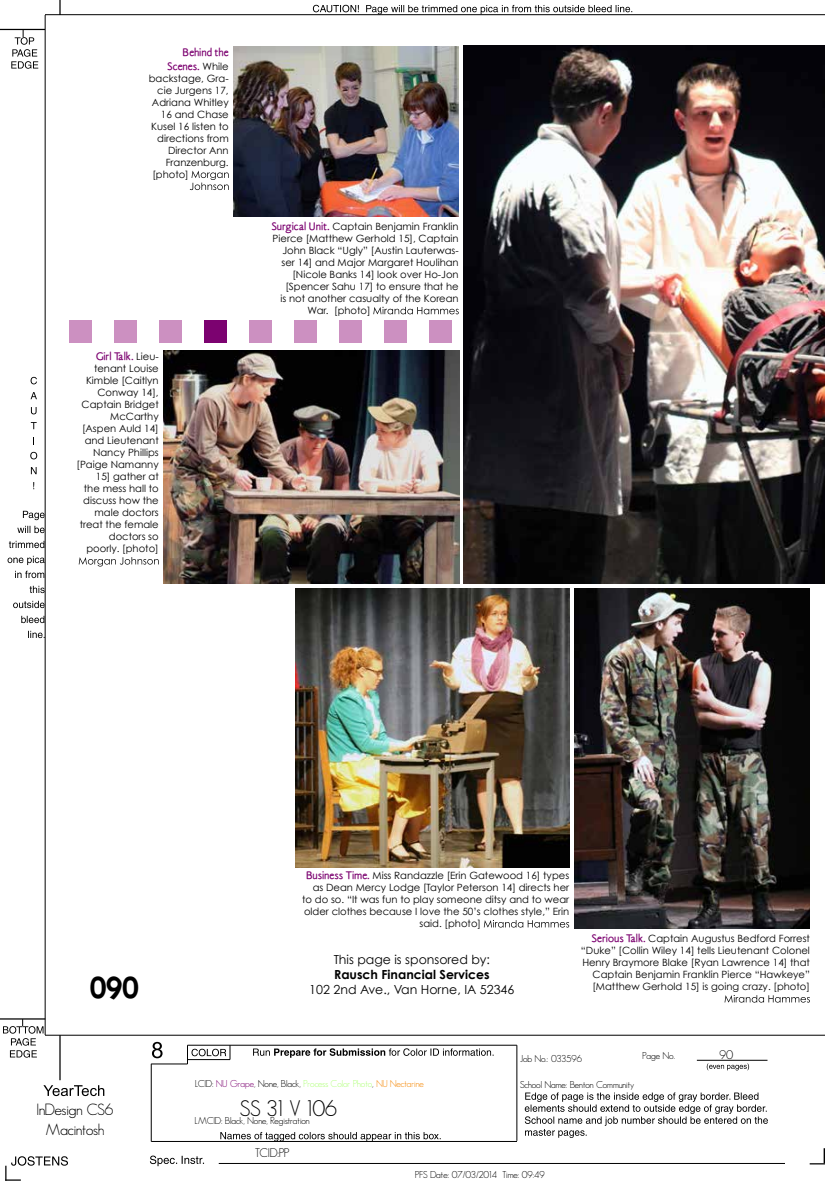
<style>
.page{position:relative;width:825px;height:1185px;background:#fff}
.page>*{position:absolute;margin:0;border:0;box-sizing:border-box;transform-origin:0 0}
.t1{font:500 30px "AYT Elegance";color:#000}
.t2{font:500 22.5px "AYT Maximo";color:#000}
.t3{font:500 16.25px/19.5px "AYT Maximo";color:#000;text-align:center}
.t4{font:12.5px "Century Gothic";color:#000}
.t5{font:700 12.5px "Century Gothic";color:#000}
.t6{font:500 12.5px "AYT Maximo";color:#000}
.t7{font:700 11.25px/13.5px "AYT Ebony";color:#7c0270;text-align:right}
.t8{font:10px/12px "Century Gothic";color:#000;text-align:right}
.t9{font:500 10px "AYT Maximo";color:#000}
.s1{font-family:"Century Gothic";font-weight:400;font-size:10px;color:#000}
.s2{font-family:"AYT Ebony";font-weight:700;font-size:11.25px;color:#7c0270}
.s3{color:#7c0270}
.s4{color:#afff78}
.s5{color:#f58600}
</style>
<div class="page">
<svg style="left:810px;top:1148px;width:15px;height:16px"></svg>
<svg style="left:59px;top:0;width:2px;height:14px"></svg>
<hr style="left:0;top:29px;width:45px;height:1px;background:#000">
<hr style="left:0;top:1018px;width:45px;height:2px;background:#000">
<hr style="left:59px;top:1035px;width:2px;height:45px;background:#000">
<hr style="left:151px;top:1141px;width:366px;height:1px;background:#000">
<hr style="left:151px;top:1064px;width:37px;height:1px;background:#000">
<hr style="left:188px;top:1045px;width:329px;height:1px;background:#000">
<hr style="left:151px;top:1064px;width:1px;height:77px;background:#000">
<hr style="left:517px;top:1045px;width:1px;height:96px;background:#000">
<hr style="left:697px;top:1060px;width:71px;height:1px;background:#000">
<hr style="left:219px;top:1163px;width:566px;height:1px;background:#000">
<hr style="left:45px;top:1035px;width:780px;height:1px;background:#000">
<hr style="left:45px;top:14px;width:780px;height:1px;background:#000">
<hr style="left:45px;top:15px;width:1px;height:1020px;background:#000">
<svg style="left:313px;top:5px;width:319px;height:9px"></svg>
<svg style="left:11px;top:30px;width:27px;height:39px"></svg>
<svg style="left:3px;top:1019px;width:41px;height:39px"></svg>
<svg style="left:31px;top:377px;width:6px;height:7px"></svg>
<svg style="left:31px;top:392px;width:6px;height:7px"></svg>
<svg style="left:31px;top:407px;width:6px;height:7px"></svg>
<svg style="left:31px;top:422px;width:6px;height:7px"></svg>
<svg style="left:30px;top:452px;width:7px;height:7px"></svg>
<svg style="left:31px;top:467px;width:6px;height:7px"></svg>
<svg style="left:5px;top:1156px;width:63px;height:25px"></svg>
<svg style="left:150px;top:1156px;width:54px;height:10px"></svg>
<svg style="left:220px;top:1132px;width:221px;height:9px"></svg>
<svg style="left:707px;top:1063px;width:42px;height:7px"></svg>
<svg style="left:525px;top:1092px;width:243px;height:46px"></svg>
<svg style="left:23px;top:511px;width:22px;height:9px"></svg>
<svg style="left:17px;top:526px;width:28px;height:7px"></svg>
<svg style="left:9px;top:541px;width:35px;height:7px"></svg>
<svg style="left:8px;top:556px;width:37px;height:9px"></svg>
<svg style="left:15px;top:571px;width:29px;height:7px"></svg>
<svg style="left:30px;top:586px;width:15px;height:7px"></svg>
<svg style="left:13px;top:601px;width:32px;height:7px"></svg>
<svg style="left:21px;top:616px;width:23px;height:7px"></svg>
<svg style="left:28px;top:631px;width:17px;height:7px"></svg>
<svg style="left:253px;top:1048px;width:241px;height:10px"></svg>
<svg style="left:152px;top:1042px;width:11px;height:16px"></svg>
<svg style="left:43px;top:1085px;width:61px;height:11px"></svg>
<svg style="left:187px;top:1045px;width:44px;height:19px"></svg>
<div style="left:429px;top:321px;width:23px;height:22px;background:#cc90c1"></div>
<div style="left:384px;top:321px;width:23px;height:22px;background:#cc90c1"></div>
<div style="left:339px;top:321px;width:23px;height:22px;background:#cc90c1"></div>
<div style="left:204px;top:321px;width:23px;height:22px;background:#7c0270"></div>
<div style="left:294px;top:321px;width:23px;height:22px;background:#cc90c1"></div>
<div style="left:249px;top:321px;width:23px;height:22px;background:#cc90c1"></div>
<div style="left:159px;top:321px;width:23px;height:22px;background:#cc90c1"></div>
<div style="left:114px;top:321px;width:23px;height:22px;background:#cc90c1"></div>
<div style="left:69px;top:321px;width:23px;height:22px;background:#cc90c1"></div>
<img style="left:464px;top:45px;width:361px;height:538px">
<img style="left:164px;top:351px;width:295px;height:233px">
<svg style="left:79px;top:557px;width:80px;height:10px"></svg>
<img style="left:295px;top:589px;width:274px;height:278px">
<img style="left:574px;top:588px;width:236px;height:340px">
<svg style="left:725px;top:995px;width:85px;height:8px"></svg>
<svg style="left:484px;top:920px;width:85px;height:8px"></svg>
<img style="left:234px;top:47px;width:225px;height:170px">
<svg style="left:190px;top:171px;width:39px;height:19px"></svg>
<svg style="left:373px;top:307px;width:86px;height:7px"></svg>
<p class="t7" style="left:168px;top:46px;width:63px">Behind the<br>Scenes. <span class="s1">While</span></p>
<p class="t8" style="left:149px;top:72px;width:81px">backstage, Gra-</p>
<p class="t8" style="left:157px;top:84px;width:73px">cie Jurgens 17,</p>
<p class="t8" style="left:152px;top:96px;width:78px">Adriana Whitley</p>
<p class="t8" style="left:161px;top:108px;width:69px">16 and Chase</p>
<p class="t8" style="left:151px;top:120px;width:79px">Kusel 16 listen to</p>
<p class="t8" style="left:157px;top:132px;width:73px">directions from</p>
<p class="t8" style="left:168px;top:144px;width:62px">Director Ann</p>
<p class="t8" style="left:166px;top:156px;width:65px">Franzenburg.</p>
<p class="t8" style="left:152px;top:168px;width:38px">[photo]</p>
<p class="t7" style="left:96px;top:350px;width:64px">Girl Talk. <span class="s1">Lieu-</span></p>
<p class="t8" style="left:77px;top:363px;width:84px">tenant Louise<br>Kimble [Caitlyn<br>Conway 14],<br>Captain Bridget<br>McCarthy [Aspen Auld 14] and Lieutenant<br>Nancy Phillips [Paige Namanny<br>15] gather at<br>the mess hall to discuss how the male doctors treat the female doctors so poorly. [photo]</p>
<p class="t8" style="left:272px;top:220px;width:189px"><span class="s2">Surgical Unit.</span> Captain Benjamin Franklin</p>
<p class="t8" style="left:273px;top:232px;width:188px">Pierce [Matthew Gerhold 15], Captain</p>
<p class="t8" style="left:282px;top:244px;width:178px">John Black “Ugly” [Austin Lauterwas-</p>
<p class="t8" style="left:282px;top:256px;width:179px">ser 14] and Major Margaret Houlihan</p>
<p class="t8" style="left:292px;top:268px;width:168px">[Nicole Banks 14] look over Ho-Jon</p>
<p class="t8" style="left:285px;top:280px;width:175px">[Spencer Sahu 17] to ensure that he</p>
<p class="t8" style="left:280px;top:292px;width:180px">is not another casualty of the Korean</p>
<p class="t8" style="left:308px;top:304px;width:64px">War. [photo]</p>
<h1 class="t1" style="left:90px;top:970px;width:50px">090</h1>
<p class="t8" style="left:306px;top:870px;width:265px"><span class="s2">Business Time.</span> Miss Randazzle [Erin Gatewood 16] types</p>
<p class="t8" style="left:313px;top:882px;width:258px">as Dean Mercy Lodge [Taylor Peterson 14] directs her</p>
<p class="t8" style="left:302px;top:894px;width:269px">to do so. “It was fun to play someone ditsy and to wear</p>
<p class="t8" style="left:304px;top:906px;width:267px">older clothes because I love the 50’s clothes style,” Erin</p>
<p class="t8" style="left:420px;top:918px;width:63px">said. [photo]</p>
<p class="t4" style="left:334px;top:952px;width:158px">This page is sponsored by:</p>
<p class="t5" style="left:334px;top:967px;width:157px">Rausch Financial Services</p>
<p class="t4" style="left:309px;top:982px;width:207px">102 2nd Ave., Van Horne, IA 52346</p>
<p class="t8" style="left:581px;top:933px;width:231px"><span class="s2">Serious Talk.</span> Captain Augustus Bedford Forrest “Duke” [Collin Wiley 14] tells Lieutenant Colonel Henry Braymore Blake [Ryan Lawrence 14] that Captain Benjamin Franklin Pierce “Hawkeye” [Matthew Gerhold 15] is going crazy. [photo]</p>
<h3 class="t3" style="left:36px;top:1100px;width:79px">InDesign CS6<br>Macintosh</h3>
<p class="t9" style="left:195px;top:1077px;width:230px">LCID: <span class="s3">NU Grape</span>, None, Black, <span class="s4">Process Color Photo</span>, <span class="s5">NU Nectarine</span></p>
<h2 class="t2" style="left:240px;top:1094px;width:98px">SS 31 V 106</h2>
<p class="t9" style="left:195px;top:1114px;width:116px">LMCID: Black, None, Registration</p>
<p class="t9" style="left:520px;top:1053px;width:64px">Job No.: 033596</p>
<p class="t9" style="left:520px;top:1078px;width:116px">School Name: Benton Community</p>
<p class="t9" style="left:642px;top:1049px;width:34px">Page No.</p>
<p class="t6" style="left:719px;top:1046px;width:15px">90</p>
<p class="t6" style="left:255px;top:1145px;width:36px">TCID:PP</p>
<p class="t9" style="left:415px;top:1168px;width:131px">PFS Date: 07/03/2014 Time: 09:49</p>
</div>
